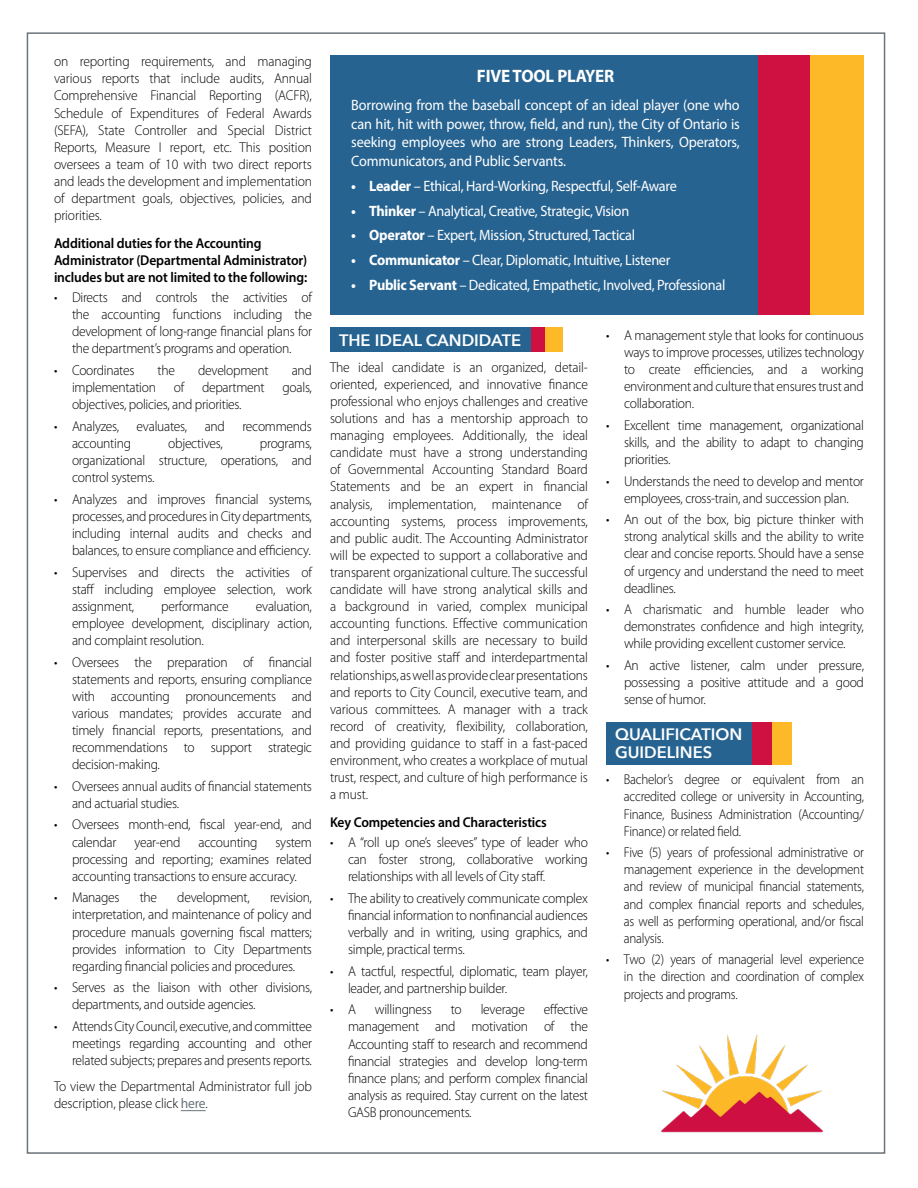
<style>
.page{position:relative;width:918px;height:1188px;background:#fff}
.page>*{position:absolute;margin:0;border:0;box-sizing:border-box;transform-origin:0 0}
.t1{font:700 18px "Myriad Pro";letter-spacing:-.01em;color:#fff;scale:.95 1}
.t2{font:600 16.5px/18px "Avenir Next";color:#fff}
.t3{font:15px/18.8px "Myriad Pro";letter-spacing:-.02em;color:#fff;text-align:justify;scale:.95 1}
.t4{font:300 14.25px/17.1px "Myriad Pro";letter-spacing:-.02em;color:#000;text-align:justify;scale:.95 1}
.t5{font:300 14.25px/17.1px "Myriad Pro";letter-spacing:-.02em;color:#000;text-align:justify;scale:.91 1}
.t6{font:600 14.25px/17.1px "Myriad Pro";letter-spacing:-.01em;color:#000;scale:.95 1}
.s1{font-weight:400;color:#6a747b}
.s2{font-weight:700}
</style>
<div class="page">
<div style="left:663px;top:722px;width:129px;height:42px;background:#fdb927"></div>
<div style="left:615px;top:722px;width:157px;height:42px;background:#ce1141"></div>
<img style="left:661px;top:1034px;width:162px;height:99px">
<div style="left:330px;top:56px;width:534px;height:259px;background:#276390"></div>
<div style="left:758px;top:56px;width:84px;height:259px;background:#ce1141"></div>
<div style="left:810px;top:56px;width:54px;height:259px;background:#fdb927"></div>
<div style="left:441px;top:328px;width:121px;height:24px;background:#fdb927"></div>
<div style="left:397px;top:328px;width:148px;height:24px;background:#ce1141"></div>
<svg style="left:181px;top:1110px;width:25px;height:1px"></svg>
<div style="left:330px;top:328px;width:200px;height:24px;background:#276390"></div>
<div style="left:606px;top:722px;width:145px;height:42px;background:#276390"></div>
<p class="t4" style="left:54px;top:53px;width:273px">on reporting requirements, and managing various reports that include audits, Annual Comprehensive Financial Reporting (ACFR), Schedule of Expenditures of Federal Awards (SEFA), State Controller and Special District Reports, Measure I report, etc. This position oversees a team of 10 with two direct reports and leads the development and implementation of department goals, objectives, policies, and priorities.</p>
<p class="t6" style="left:54px;top:234px;width:268px">Additional duties for the Accounting<br>Administrator (Departmental Administrator) includes but are not limited to the following:</p>
<p class="t4" style="left:72px;top:289px;width:254px;text-indent:-18px">• Directs and controls the activities of the accounting functions including the development of long-range financial plans for the department’s programs and operation.</p>
<p class="t4" style="left:54px;top:361px;width:86px">• Coordinates</p>
<p class="t4" style="left:158px;top:361px;width:20px">the</p>
<p class="t4" style="left:198px;top:361px;width:76px">development</p>
<p class="t4" style="left:72px;top:361px;width:254px;text-indent:220px">and implementation of department goals, objectives, policies, and priorities.</p>
<p class="t4" style="left:72px;top:417px;width:254px;text-indent:-18px">• Analyzes, evaluates, and recommends accounting</p>
<p class="t4" style="left:168px;top:434px;width:59px">objectives,</p>
<p class="t4" style="left:72px;top:434px;width:254px;text-indent:188px">programs, organizational structure, operations, and control systems.</p>
<p class="t4" style="left:72px;top:490px;width:254px;text-indent:-18px">• Analyzes and improves financial systems, processes, and procedures in City departments, including internal audits and checks and balances, to ensure compliance and efficiency.</p>
<p class="t4" style="left:72px;top:563px;width:254px;text-indent:-18px">• Supervises and directs the activities of staff including employee selection, work assignment,</p>
<p class="t4" style="left:161px;top:597px;width:73px">performance</p>
<p class="t4" style="left:72px;top:597px;width:254px;text-indent:184px">evaluation, employee development, disciplinary action, and complaint resolution.</p>
<p class="t4" style="left:72px;top:653px;width:254px;text-indent:-18px">• Oversees the preparation of financial statements and reports, ensuring compliance with accounting pronouncements and various mandates; provides accurate and timely financial reports, presentations, and recommendations to support strategic decision-making.</p>
<p class="t4" style="left:72px;top:777px;width:254px;text-indent:-18px">• Oversees annual audits of financial statements and actuarial studies.</p>
<p class="t4" style="left:72px;top:816px;width:254px;text-indent:-18px">• Oversees month-end, fiscal year-end, and calendar</p>
<p class="t4" style="left:134px;top:833px;width:50px">year-end</p>
<p class="t4" style="left:198px;top:833px;width:64px">accounting</p>
<p class="t4" style="left:72px;top:833px;width:254px;text-indent:204px">system processing and reporting; examines related accounting transactions to ensure accuracy.</p>
<p class="t4" style="left:54px;top:889px;width:70px">• Manages</p>
<p class="t4" style="left:140px;top:889px;width:20px">the</p>
<p class="t4" style="left:177px;top:889px;width:78px">development,</p>
<p class="t4" style="left:72px;top:889px;width:254px;text-indent:198px">revision, interpretation, and maintenance of policy and procedure manuals governing fiscal matters; provides information to City Departments regarding financial policies and procedures.</p>
<p class="t4" style="left:72px;top:979px;width:254px;text-indent:-18px">• Serves as the liaison with other divisions, departments, and outside agencies.</p>
<p class="t4" style="left:72px;top:1018px;width:254px;text-indent:-18px">• Attends City Council, executive, and committee meetings regarding accounting and other related subjects; prepares and presents reports.</p>
<p class="t4" style="left:54px;top:1078px;width:273px">To view the Departmental Administrator full job description, please click <span class="s1">here</span>.</p>
<p class="t1" style="left:477px;top:64px;width:146px">FIVE TOOL PLAYER</p>
<p class="t3" style="left:351px;top:95px;width:411px">Borrowing from the baseball concept of an ideal player (one who can hit, hit with power, throw, field, and run), the City of Ontario is seeking employees who are strong Leaders, Thinkers, Operators, Communicators, and Public Servants.</p>
<p class="t3" style="left:351px;top:176px;width:344px"><span class="s2">• Leader</span> – Ethical, Hard-Working, Respectful, Self-Aware</p>
<p class="t3" style="left:351px;top:201px;width:294px"><span class="s2">• Thinker</span> – Analytical, Creative, Strategic, Vision</p>
<p class="t3" style="left:351px;top:226px;width:300px"><span class="s2">• Operator</span> – Expert, Mission, Structured, Tactical</p>
<p class="t3" style="left:351px;top:250px;width:338px"><span class="s2">• Communicator</span> – Clear, Diplomatic, Intuitive, Listener</p>
<p class="t3" style="left:351px;top:275px;width:395px"><span class="s2">• Public Servant</span> – Dedicated, Empathetic, Involved, Professional</p>
<p class="t2" style="left:339px;top:330px;width:184px">THE IDEAL CANDIDATE</p>
<p class="t4" style="left:330px;top:358px;width:273px">The ideal candidate is an organized, detail&shy;oriented, experienced, and innovative finance professional who enjoys challenges and creative solutions and has a mentorship approach to managing employees. Additionally, the ideal candidate must have a strong understanding of Governmental Accounting Standard Board Statements and be an expert in financial analysis, implementation, maintenance of accounting systems, process improvements, and public audit. The Accounting Administrator will be expected to support a collaborative and transparent organizational culture. The successful candidate will have strong analytical skills and a background in varied, complex municipal accounting functions. Effective communication and interpersonal skills are necessary to build and foster positive staff and interdepartmental relationships, as well as provide clear presentations and reports to City Council, executive team, and various committees. A manager with a track record of creativity, flexibility, collaboration, and providing guidance to staff in a fast-paced environment, who creates a workplace of mutual trust, respect, and culture of high performance is a must.</p>
<p class="t6" style="left:330px;top:813px;width:230px">Key Competencies and Characteristics</p>
<p class="t4" style="left:348px;top:833px;width:254px;text-indent:-18px">• A “roll up one’s sleeves” type of leader who can foster strong, collaborative working relationships with all levels of City staff.</p>
<p class="t4" style="left:348px;top:889px;width:254px;text-indent:-18px">• The ability to creatively communicate complex financial information to nonfinancial audiences verbally and in writing, using graphics, and simple, practical terms.</p>
<p class="t4" style="left:348px;top:962px;width:254px;text-indent:-18px">• A tactful, respectful, diplomatic, team player, leader, and partnership builder.</p>
<p class="t4" style="left:330px;top:1001px;width:29px">• A</p>
<p class="t4" style="left:375px;top:1001px;width:61px">willingness</p>
<p class="t4" style="left:451px;top:1001px;width:13px">to</p>
<p class="t4" style="left:481px;top:1001px;width:48px">leverage</p>
<p class="t4" style="left:348px;top:1001px;width:254px;text-indent:196px">effective management and motivation of the Accounting staff to research and recommend financial strategies and develop long-term finance plans; and perform complex financial analysis as required. Stay current on the latest GASB pronouncements.</p>
<p class="t4" style="left:624px;top:326px;width:254px;text-indent:-18px">• A management style that looks for continuous ways to improve processes, utilizes technology to create efficiencies, and a working environment and culture that ensures trust and collaboration.</p>
<p class="t4" style="left:624px;top:416px;width:254px;text-indent:-18px">• Excellent time management, organizational skills, and the ability to adapt to changing priorities.</p>
<p class="t4" style="left:606px;top:472px;width:273px;text-align:center">• Understands the need to develop and mentor employees, cross-train, and succession plan.</p>
<p class="t4" style="left:624px;top:511px;width:254px;text-indent:-18px">• An out of the box, big picture thinker with strong analytical skills and the ability to write clear and concise reports. Should have a sense of urgency and understand the need to meet deadlines.</p>
<p class="t4" style="left:624px;top:601px;width:254px;text-indent:-18px">• A charismatic and humble leader who demonstrates confidence and high integrity, while providing excellent customer service.</p>
<p class="t4" style="left:624px;top:657px;width:254px;text-indent:-18px">• An active listener, calm under pressure, possessing a positive attitude and a good sense of humor.</p>
<p class="t2" style="left:615px;top:725px;width:129px">QUALIFICATION<br>GUIDELINES</p>
<p class="t5" style="left:624px;top:771px;width:265px;text-indent:-18px">• Bachelor’s degree or equivalent from an accredited college or university in Accounting, Finance, Business Administration (Accounting/ Finance) or related field.</p>
<p class="t5" style="left:624px;top:844px;width:265px;text-indent:-18px">• Five (5) years of professional administrative or management experience in the development and review of municipal financial statements, and complex financial reports and schedules, as well as performing operational, and/or fiscal analysis.</p>
<p class="t5" style="left:624px;top:951px;width:265px;text-indent:-18px">• Two (2) years of managerial level experience in the direction and coordination of complex projects and programs.</p>
</div>
